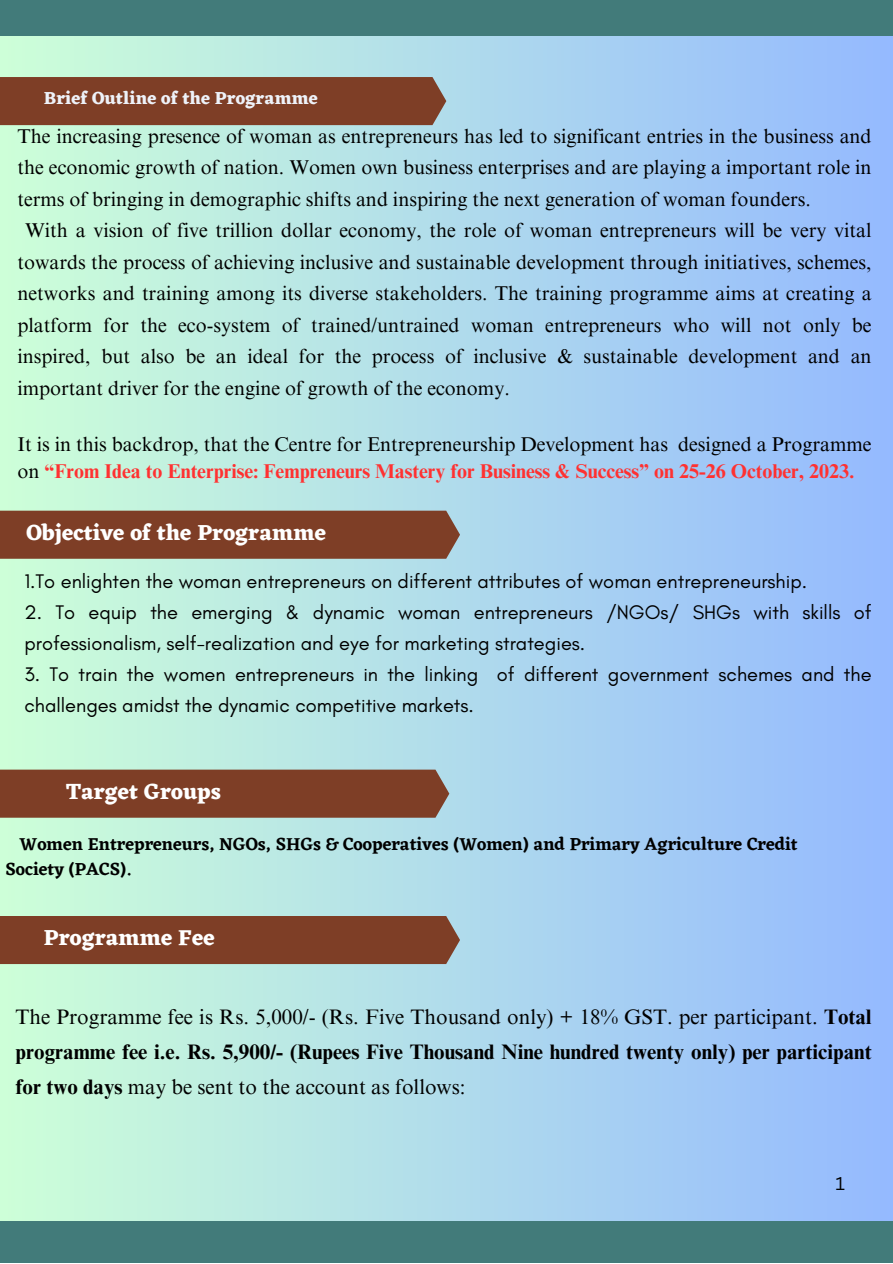
<style>
.page{position:relative;width:893px;height:1264px;background:#fff}
.page>*{position:absolute;margin:0;border:0;box-sizing:border-box;transform-origin:0 0}
.t1{font:700 22.5px "Eczar";color:#fff}
.t2{font:21px/34.8px "Times NRMT Pro";color:#000;text-align:justify}
.t3{font:19.95px/31.5px "Times NRMT Pro";color:#000;text-align:justify}
.t4{font:19.95px/31px "Glacial Indifference";color:#000}
.t5{font:600 18px/24.8px "Eczar";color:#000}
.t6{font:700 18px "Eczar";color:#eef2f9}
.t7{font:18px "Canva Sans";color:#000}
.s1{font-weight:700;color:#ff3131}
.s2{font-weight:700}
</style>
<div class="page">
<div style="left:0;top:0;width:892px;height:1262px;background:linear-gradient(to right,#cdffd8,#94baff)"></div>
<div style="left:0;top:77px;width:446px;height:48px;background:#7e3e26"></div>
<div style="left:0;top:0;width:892px;height:35px;background:#427b7a"></div>
<div style="left:0;top:510px;width:460px;height:48px;background:#7e3e26"></div>
<div style="left:0;top:1221px;width:892px;height:41px;background:#427b7a"></div>
<div style="left:0;top:916px;width:460px;height:48px;background:#7e3e26"></div>
<div style="left:0;top:769px;width:449px;height:48px;background:#7e3e26"></div>
<p class="t6" style="left:44px;top:88px;width:275px">Brief Outline of the Programme</p>
<p class="t3" style="left:17px;top:122px;width:855px">The increasing presence of woman as entrepreneurs has led to significant entries in the business and the economic growth of nation. Women own business enterprises and are playing a important role in terms of bringing in demographic shifts and inspiring the next generation of woman founders.</p>
<p class="t3" style="left:17px;top:217px;width:855px;text-indent:8px">With a vision of five trillion dollar economy, the role of woman entrepreneurs will be very vital towards the process of achieving inclusive and sustainable development through initiatives, schemes, networks and training among its diverse stakeholders. The training programme aims at creating a platform for the eco-system of trained/untrained woman entrepreneurs who will not only be inspired, but also be an ideal for the process of inclusive &amp; sustainable development and an important driver for the engine of growth of the economy.</p>
<p class="t3" style="left:17px;top:433px;width:855px;line-height:27px">It is in this backdrop, that the Centre for Entrepreneurship Development has designed a Programme on <span class="s1">“From Idea to Enterprise: Fempreneurs Mastery for Business &amp; Success” on 25-26 October, 2023.</span></p>
<p class="t1" style="left:27px;top:519px;width:301px">Objective of the Programme</p>
<p class="t4" style="left:24px;top:565px;width:784px">1.To enlighten the woman entrepreneurs on different attributes of woman entrepreneurship.</p>
<p class="t4" style="left:24px;top:596px;width:848px">2. To equip the emerging &amp; dynamic woman entrepreneurs /NGOs/ SHGs with skills of professionalism, self-realization and eye for marketing strategies.</p>
<p class="t4" style="left:24px;top:658px;width:848px">3. To train the women entrepreneurs in the linking of different government schemes and the challenges amidst the dynamic competitive markets.</p>
<p class="t1" style="left:66px;top:777px;width:157px">Target Groups</p>
<p class="t5" style="left:5px;top:831px;width:794px;text-indent:14px">Women Entrepreneurs, NGOs, SHGs &amp; Cooperatives (Women) and Primary Agriculture Credit<br>Society (PACS).</p>
<p class="t1" style="left:44px;top:924px;width:172px">Programme Fee</p>
<p class="t2" style="left:16px;top:1002px;width:857px">The Programme fee is Rs. 5,000/- (Rs. Five Thousand only) + 18% GST. per participant. <span class="s2">Total programme fee i.e. Rs. 5,900/- (Rupees Five Thousand Nine hundred twenty only) per participant for two days</span> may be sent to the account as follows:</p>
<p class="t7" style="left:835px;top:1171px;width:11px">1</p>
</div>
